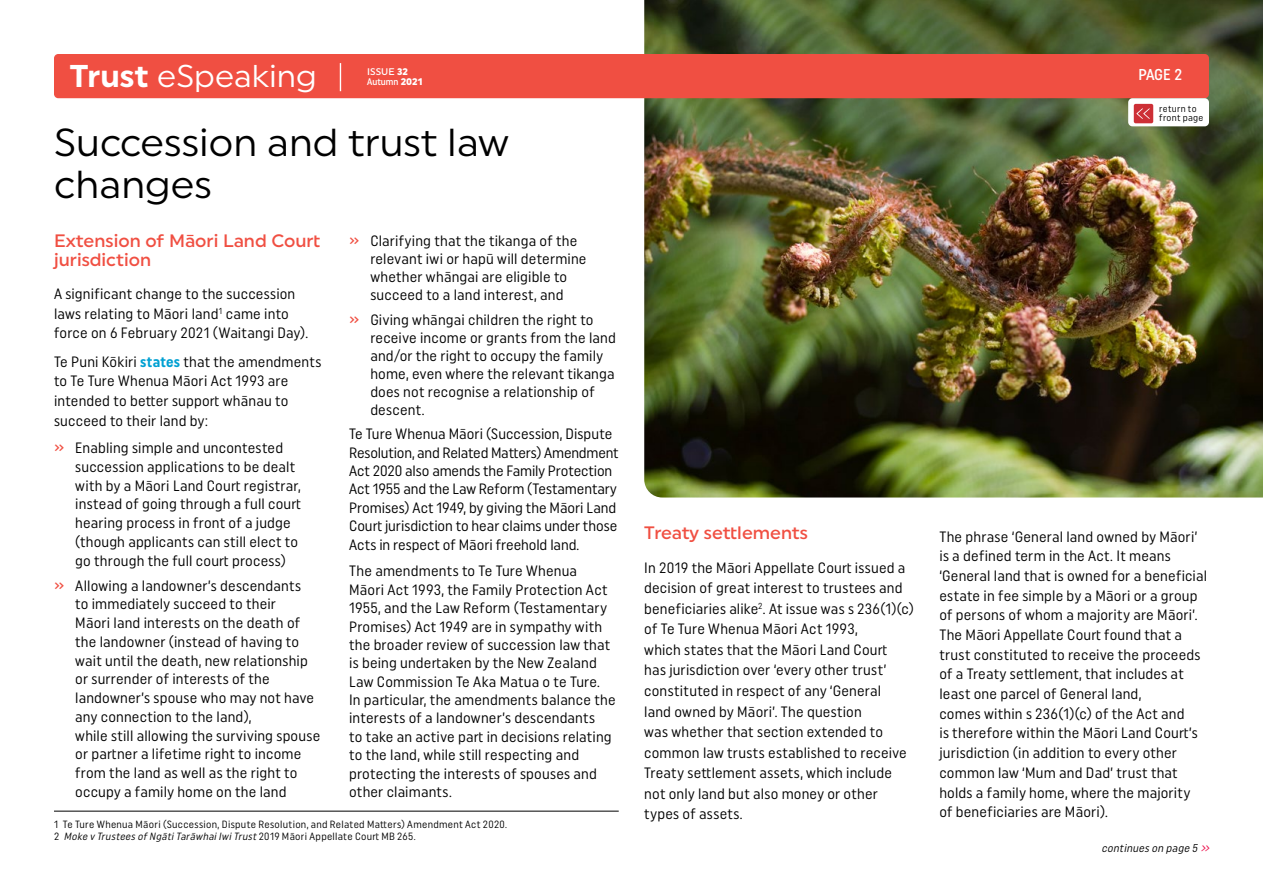
<style>
.page{position:relative;width:1263px;height:893px;background:#fff}
.page>*{position:absolute;margin:0;border:0;box-sizing:border-box;transform-origin:0 0}
.t1{font:39px/42px "Uniform";color:#000}
.t2{font:31.5px "Uniform";color:#fff}
.t3{font:500 18px/19.5px "Uniform";color:#f04f42}
.t4{font:500 15.75px "Uniform Condensed";color:#fff}
.t5{font:15px/19.6px "Uniform Condensed";letter-spacing:.01em;color:#000}
.t6{font:italic 11.25px "Uniform Condensed";color:#000}
.t7{font:10.5px/12px "Uniform Condensed";letter-spacing:.025em;color:#000}
.t8{font:9.6px/9px "Uniform Condensed";letter-spacing:.03em;color:#000}
.t9{font:500 9.6px "Uniform Condensed";color:#fff}
.t10{font:500 9.6px "Uniform";color:#fff}
.s1{font-weight:700}
.s2{font-weight:900}
.s3{font-family:"Uniform";font-weight:900}
.s4{font-weight:700;color:#00a0d2}
.s5{font-weight:500;color:#f04f42}
.s6{font-style:italic}
.s7{font-size:13.5px;color:#ed1651}
</style>
<div class="page">
<img style="left:644px;top:0;width:619px;height:497px">
<div style="left:54px;top:54px;width:1155px;height:44px;background:#f04f42;border-radius:4px"></div>
<svg style="left:340px;top:63px;width:1px;height:28px"></svg>
<div style="left:1128px;top:98px;width:81px;height:28px;background:#fff;border-radius:4px"></div>
<div style="left:1134px;top:104px;width:19px;height:19px;background:#cd2f36;border-radius:2px"></div>
<svg style="left:1136px;top:108px;width:14px;height:11px"></svg>
<hr style="left:54px;top:811px;width:565px;height:1px;background:#000">
<h2 class="t2" style="left:70px;top:57px;width:249px"><span class="s1">Trust</span> eSpeaking</h2>
<p class="t4" style="left:1138px;top:65px;width:45px">PAGE 2</p>
<p class="t10" style="left:367px;top:65px;width:42px">ISSUE <span class="s2">32</span></p>
<p class="t9" style="left:367px;top:76px;width:57px">Autumn <span class="s3">2021</span></p>
<h1 class="t1" style="left:54px;top:120px;width:456px">Succession and trust law changes</h1>
<p class="t3" style="left:54px;top:231px;width:268px">Extension of Māori Land Court jurisdiction</p>
<p class="t5" style="left:54px;top:283px;width:256px">A significant change to the succession laws relating to Māori land<sup>1</sup> came into force on 6 February 2021 (Waitangi Day).</p>
<p class="t5" style="left:54px;top:351px;width:269px">Te Puni Kōkiri <span class="s4">states</span> that the amendments to Te Ture Whenua Māori Act 1993 are intended to better support whānau to succeed to their land by:</p>
<p class="t5" style="left:75px;top:438px;width:227px;line-height:18.8px;text-indent:-21px"><span class="s5">»</span> Enabling simple and uncontested succession applications to be dealt with by a Māori Land Court registrar, instead of going through a full court hearing process in front of a judge (though applicants can still elect to go through the full court process)</p>
<p class="t5" style="left:75px;top:576px;width:247px;line-height:18.8px;text-indent:-21px"><span class="s5">»</span> Allowing a landowner’s descendants<br>to immediately succeed to their<br>Māori land interests on the death of the landowner (instead of having to wait until the death, new relationship or surrender of interests of the landowner’s spouse who may not have any connection to the land),<br>while still allowing the surviving spouse or partner a lifetime right to income from the land as well as the right to occupy a family home on the land</p>
<p class="t5" style="left:370px;top:232px;width:218px;line-height:18px;text-indent:-21px"><span class="s5">»</span> Clarifying that the tikanga of the relevant iwi or hapū will determine whether whāngai are eligible to succeed to a land interest, and</p>
<p class="t5" style="left:370px;top:310px;width:247px;line-height:18px;text-indent:-21px"><span class="s5">»</span> Giving whāngai children the right to receive income or grants from the land and/or the right to occupy the family home, even where the relevant tikanga does not recognise a relationship of descent.</p>
<p class="t5" style="left:349px;top:424px;width:271px;line-height:18.5px">Te Ture Whenua Māori (Succession, Dispute Resolution, and Related Matters) Amendment Act 2020 also amends the Family Protection Act 1955 and the Law Reform (Testamentary Promises) Act 1949, by giving the Māori Land Court jurisdiction to hear claims under those Acts in respect of Māori freehold land.</p>
<p class="t5" style="left:349px;top:562px;width:268px;line-height:18.5px">The amendments to Te Ture Whenua Māori Act 1993, the Family Protection Act 1955, and the Law Reform (Testamentary Promises) Act 1949 are in sympathy with the broader review of succession law that is being undertaken by the New Zealand Law Commission Te Aka Matua o te Ture.<br>In particular, the amendments balance the interests of a landowner’s descendants<br>to take an active part in decisions relating to the land, while still respecting and protecting the interests of spouses and other claimants.</p>
<p class="t7" style="left:54px;top:818px;width:455px">1 Te Ture Whenua Māori (Succession, Dispute Resolution, and Related Matters) Amendment Act 2020.<br>2 <span class="s6">Moke v TrusteesofNgātiTarāwhaiIwiTrust</span>2 0 1 9 M ā o r i A p p e l l a t e C o u rt M B 2 6 5 .</p>
<p class="t8" style="left:1159px;top:104px;width:46px">return to front page</p>
<p class="t3" style="left:644px;top:523px;width:165px">Treaty settlements</p>
<p class="t5" style="left:644px;top:557px;width:271px;line-height:20.5px">In 2019 the Māori Appellate Court issued a decision of great interest to trustees and beneficiaries alike<sup>2</sup>. At issue was s 236(1)(c) of Te Ture Whenua Māori Act 1993,<br>which states that the Māori Land Court<br>has jurisdiction over ‘every other trust’ constituted in respect of any ‘General<br>land owned by Māori’. The question<br>was whether that section extended to common law trusts established to receive Treaty settlement assets, which include not only land but also money or other types of assets.</p>
<p class="t5" style="left:939px;top:526px;width:269px">The phrase ‘General land owned by Māori’ is a defined term in the Act. It means ‘General land that is owned for a beneficial estate in fee simple by a Māori or a group of persons of whom a majority are Māori’.<br>The Māori Appellate Court found that a trust constituted to receive the proceeds of a Treaty settlement, that includes at least one parcel of General land,<br>comes within s 236(1)(c) of the Act and<br>is therefore within the Māori Land Court’s jurisdiction (in addition to every other common law ‘Mum and Dad’ trust that holds a family home, where the majority of beneficiaries are Māori).</p>
<p class="t6" style="left:1101px;top:842px;width:112px">continueson page 5 <span class="s7">»</span></p>
</div>
